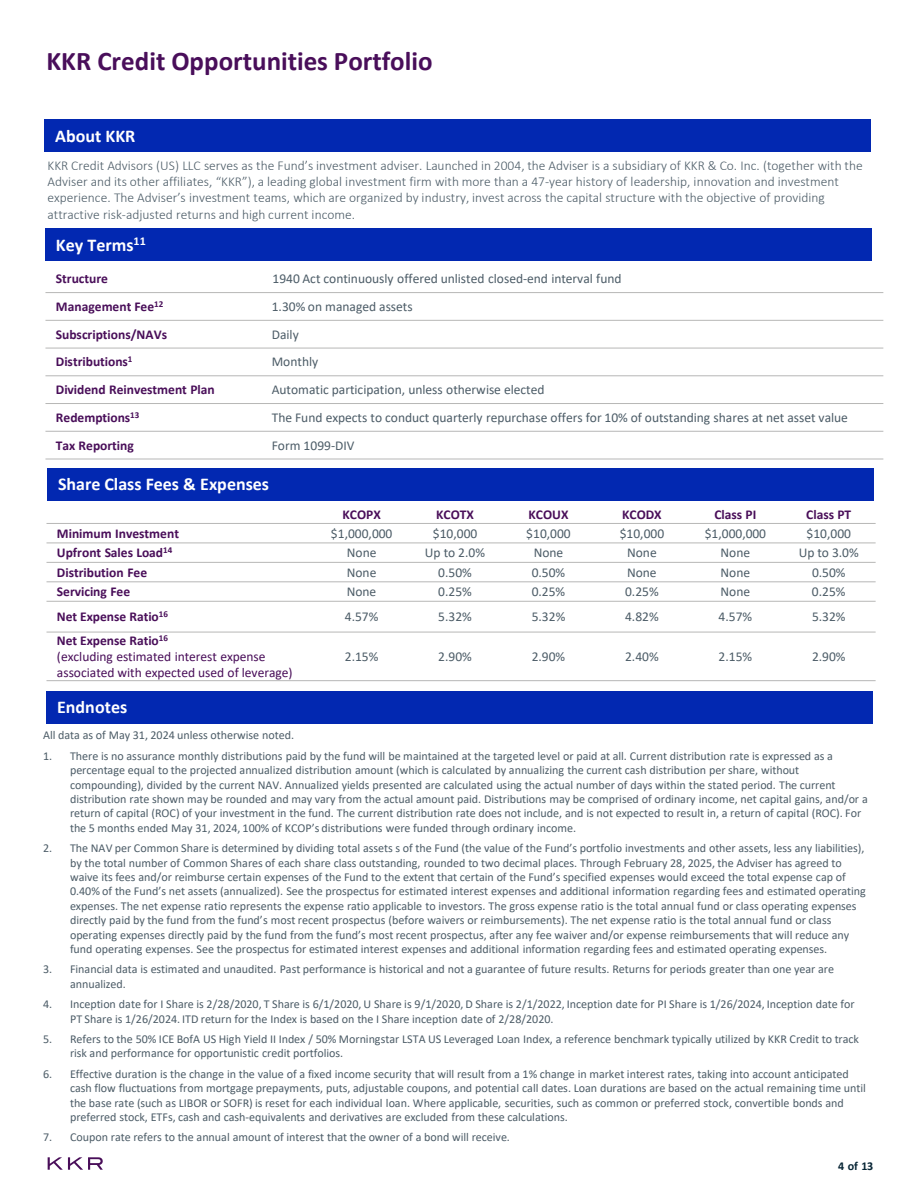
<style>
.page{position:relative;width:918px;height:1188px;background:#fff}
.page>*{position:absolute;margin:0;border:0;box-sizing:border-box;transform-origin:0 0}
.t1{font:700 27px "Calibri";color:#490e5a}
.t2{font:700 18px "Calibri";color:#fff}
.t3{font:300 13.5px/16.2px "Calibri";color:#4c5c67}
.t4{font:13.5px "Calibri";color:#4c5c67}
.t5{font:700 13.5px "Calibri";color:#490e59}
.t6{font:13.5px/16.2px "Calibri";letter-spacing:-.005em;color:#490e59}
.t7{font:12px/14.4px "Calibri";letter-spacing:-.005em;color:#4c5c67}
.t8{font:700 12px "Calibri";color:#072535}
</style>
<div class="page">
<hr style="left:46px;top:523px;width:830px;height:1px;background:#b7b7b6">
<hr style="left:46px;top:543px;width:830px;height:1px;background:#b7b7b6">
<hr style="left:46px;top:562px;width:830px;height:1px;background:#b7b7b6">
<hr style="left:46px;top:582px;width:830px;height:1px;background:#b7b7b6">
<hr style="left:46px;top:601px;width:830px;height:1px;background:#b7b7b6">
<hr style="left:46px;top:632px;width:830px;height:1px;background:#b7b7b6">
<hr style="left:46px;top:680px;width:830px;height:1px;background:#b7b7b6">
<svg style="left:48px;top:1157px;width:55px;height:13px"></svg>
<div style="left:45px;top:228px;width:826px;height:33px;background:#0228b1"></div>
<hr style="left:45px;top:292px;width:838px;height:1px;background:#b7b7b6">
<hr style="left:45px;top:320px;width:838px;height:1px;background:#b7b7b6">
<hr style="left:45px;top:348px;width:838px;height:1px;background:#b7b7b6">
<hr style="left:45px;top:376px;width:838px;height:1px;background:#b7b7b6">
<hr style="left:45px;top:403px;width:838px;height:1px;background:#b7b7b6">
<hr style="left:45px;top:431px;width:838px;height:1px;background:#b7b7b6">
<hr style="left:45px;top:459px;width:838px;height:1px;background:#b7b7b6">
<div style="left:47px;top:468px;width:827px;height:32px;background:#0228b1"></div>
<div style="left:46px;top:691px;width:826px;height:32px;background:#0228b1"></div>
<div style="left:44px;top:119px;width:826px;height:33px;background:#0228b1"></div>
<h2 class="t1" style="left:46px;top:42px;width:388px">KKR Credit Opportunities Portfolio</h2>
<p class="t2" style="left:55px;top:123px;width:82px">About KKR</p>
<p class="t3" style="left:48px;top:157px;width:817px">KKR Credit Advisors (US) LLC serves as the Fund’s investment adviser. Launched in 2004, the Adviser is a subsidiary of KKR &amp; Co. Inc. (together with the Adviser and its other affiliates, “KKR”), a leading global investment firm with more than a 47‐year history of leadership, innovation and investment experience. The Adviser’s investment teams, which are organized by industry, invest across the capital structure with the objective of providing attractive risk‐adjusted returns and high current income.</p>
<p class="t2" style="left:56px;top:232px;width:91px">Key Terms<sup>11</sup></p>
<p class="t5" style="left:56px;top:269px;width:54px">Structure</p>
<p class="t4" style="left:273px;top:269px;width:351px">1940 Act continuously offered unlisted closed-end interval fund</p>
<p class="t5" style="left:56px;top:297px;width:109px">Management Fee<sup>12</sup></p>
<p class="t4" style="left:272px;top:297px;width:142px">1.30% on managed assets</p>
<p class="t5" style="left:56px;top:325px;width:113px">Subscriptions/NAVs</p>
<p class="t4" style="left:272px;top:325px;width:28px">Daily</p>
<p class="t5" style="left:56px;top:352px;width:78px">Distributions<sup>1</sup></p>
<p class="t4" style="left:272px;top:353px;width:48px">Monthly</p>
<p class="t5" style="left:56px;top:380px;width:160px">Dividend Reinvestment Plan</p>
<p class="t4" style="left:272px;top:380px;width:274px">Automatic participation, unless otherwise elected</p>
<p class="t5" style="left:56px;top:408px;width:85px">Redemptions<sup>13</sup></p>
<p class="t4" style="left:272px;top:408px;width:578px">The Fund expects to conduct quarterly repurchase offers for 10% of outstanding shares at net asset value</p>
<p class="t5" style="left:56px;top:436px;width:79px">Tax Reporting</p>
<p class="t4" style="left:272px;top:436px;width:84px">Form 1099-DIV</p>
<p class="t2" style="left:58px;top:472px;width:213px">Share Class Fees &amp; Expenses</p>
<p class="t5" style="left:343px;top:505px;width:40px">KCOPX</p>
<p class="t5" style="left:436px;top:505px;width:39px">KCOTX</p>
<p class="t5" style="left:528px;top:505px;width:42px">KCOUX</p>
<p class="t5" style="left:622px;top:505px;width:41px">KCODX</p>
<p class="t5" style="left:714px;top:505px;width:43px">Class PI</p>
<p class="t5" style="left:806px;top:505px;width:47px">Class PT</p>
<p class="t5" style="left:57px;top:524px;width:124px">Minimum Investment</p>
<p class="t4" style="left:331px;top:524px;width:63px">$1,000,000</p>
<p class="t4" style="left:433px;top:524px;width:46px">$10,000</p>
<p class="t4" style="left:526px;top:524px;width:46px">$10,000</p>
<p class="t4" style="left:620px;top:524px;width:46px">$10,000</p>
<p class="t4" style="left:705px;top:524px;width:63px">$1,000,000</p>
<p class="t4" style="left:807px;top:524px;width:46px">$10,000</p>
<p class="t5" style="left:57px;top:543px;width:117px">Upfront Sales Load<sup>14</sup></p>
<p class="t4" style="left:347px;top:544px;width:31px">None</p>
<p class="t4" style="left:425px;top:544px;width:62px">Up to 2.0%</p>
<p class="t4" style="left:534px;top:544px;width:31px">None</p>
<p class="t4" style="left:627px;top:544px;width:31px">None</p>
<p class="t4" style="left:721px;top:544px;width:31px">None</p>
<p class="t4" style="left:799px;top:544px;width:62px">Up to 3.0%</p>
<p class="t5" style="left:57px;top:563px;width:92px">Distribution Fee</p>
<p class="t4" style="left:347px;top:563px;width:31px">None</p>
<p class="t4" style="left:438px;top:563px;width:35px">0.50%</p>
<p class="t4" style="left:532px;top:563px;width:35px">0.50%</p>
<p class="t4" style="left:627px;top:563px;width:31px">None</p>
<p class="t4" style="left:721px;top:563px;width:31px">None</p>
<p class="t4" style="left:812px;top:563px;width:35px">0.50%</p>
<p class="t5" style="left:57px;top:582px;width:75px">Servicing Fee</p>
<p class="t4" style="left:347px;top:583px;width:31px">None</p>
<p class="t4" style="left:438px;top:583px;width:35px">0.25%</p>
<p class="t4" style="left:532px;top:583px;width:35px">0.25%</p>
<p class="t4" style="left:625px;top:583px;width:35px">0.25%</p>
<p class="t4" style="left:721px;top:583px;width:31px">None</p>
<p class="t4" style="left:812px;top:583px;width:35px">0.25%</p>
<p class="t5" style="left:57px;top:607px;width:113px">Net Expense Ratio<sup>16</sup></p>
<p class="t4" style="left:345px;top:608px;width:35px">4.57%</p>
<p class="t4" style="left:438px;top:608px;width:35px">5.32%</p>
<p class="t4" style="left:532px;top:608px;width:35px">5.32%</p>
<p class="t4" style="left:625px;top:608px;width:35px">4.82%</p>
<p class="t4" style="left:719px;top:608px;width:35px">4.57%</p>
<p class="t4" style="left:812px;top:608px;width:35px">5.32%</p>
<p class="t5" style="left:57px;top:631px;width:112px">Net Expense Ratio<sup>16</sup></p>
<p class="t6" style="left:57px;top:648px;width:237px">(excluding estimated interest expense associated with expected used of leverage)</p>
<p class="t4" style="left:345px;top:647px;width:35px">2.15%</p>
<p class="t4" style="left:438px;top:647px;width:35px">2.90%</p>
<p class="t4" style="left:532px;top:647px;width:35px">2.90%</p>
<p class="t4" style="left:625px;top:647px;width:35px">2.40%</p>
<p class="t4" style="left:719px;top:647px;width:35px">2.15%</p>
<p class="t4" style="left:812px;top:647px;width:35px">2.90%</p>
<p class="t2" style="left:57px;top:695px;width:72px">Endnotes</p>
<p class="t7" style="left:43px;top:728px;width:253px">All data as of May 31, 2024 unless otherwise noted.</p>
<p class="t7" style="left:70px;top:748px;width:799px;text-indent:-27px">1. There is no assurance monthly distributions paid by the fund will be maintained at the targeted level or paid at all. Current distribution rate is expressed as a percentage equal to the projected annualized distribution amount (which is calculated by annualizing the current cash distribution per share, without compounding), divided by the current NAV. Annualized yields presented are calculated using the actual number of days within the stated period. The current distribution rate shown may be rounded and may vary from the actual amount paid. Distributions may be comprised of ordinary income, net capital gains, and/or a return of capital (ROC) of your investment in the fund. The current distribution rate does not include, and is not expected to result in, a return of capital (ROC). For the 5 months ended May 31, 2024, 100% of KCOP’s distributions were funded through ordinary income.</p>
<p class="t7" style="left:70px;top:841px;width:797px;text-indent:-27px">2. The NAV per Common Share is determined by dividing total assets s of the Fund (the value of the Fund’s portfolio investments and other assets, less any liabilities), by the total number of Common Shares of each share class outstanding, rounded to two decimal places. Through February 28, 2025, the Adviser has agreed to waive its fees and/or reimburse certain expenses of the Fund to the extent that certain of the Fund’s specified expenses would exceed the total expense cap of 0.40% of the Fund’s net assets (annualized). See the prospectus for estimated interest expenses and additional information regarding fees and estimated operating expenses. The net expense ratio represents the expense ratio applicable to investors. The gross expense ratio is the total annual fund or class operating expenses directly paid by the fund from the fund’s most recent prospectus (before waivers or reimbursements). The net expense ratio is the total annual fund or class operating expenses directly paid by the fund from the fund’s most recent prospectus, after any fee waiver and/or expense reimbursements that will reduce any fund operating expenses. See the prospectus for estimated interest expenses and additional information regarding fees and estimated operating expenses.</p>
<p class="t7" style="left:70px;top:962px;width:765px;text-indent:-27px">3. Financial data is estimated and unaudited. Past performance is historical and not a guarantee of future results. Returns for periods greater than one year are annualized.</p>
<p class="t7" style="left:70px;top:997px;width:786px;text-indent:-27px">4. Inception date for I Share is 2/28/2020, T Share is 6/1/2020, U Share is 9/1/2020, D Share is 2/1/2022, Inception date for PI Share is 1/26/2024, Inception date for<br>PT Share is 1/26/2024. ITD return for the Index is based on the I Share inception date of 2/28/2020.</p>
<p class="t7" style="left:70px;top:1032px;width:791px;text-indent:-27px">5. Refers to the 50% ICE BofA US High Yield II Index / 50% Morningstar LSTA US Leveraged Loan Index, a reference benchmark typically utilized by KKR Credit to track risk and performance for opportunistic credit portfolios.</p>
<p class="t7" style="left:70px;top:1066px;width:797px;text-indent:-27px">6. Effective duration is the change in the value of a fixed income security that will result from a 1% change in market interest rates, taking into account anticipated cash flow fluctuations from mortgage prepayments, puts, adjustable coupons, and potential call dates. Loan durations are based on the actual remaining time until the base rate (such as LIBOR or SOFR) is reset for each individual loan. Where applicable, securities, such as common or preferred stock, convertible bonds and preferred stock, ETFs, cash and cash-equivalents and derivatives are excluded from these calculations.</p>
<p class="t7" style="left:43px;top:1130px;width:468px">7. Coupon rate refers to the annual amount of interest that the owner of a bond will receive.</p>
<p class="t8" style="left:838px;top:1157px;width:37px">4 of 13</p>
</div>
